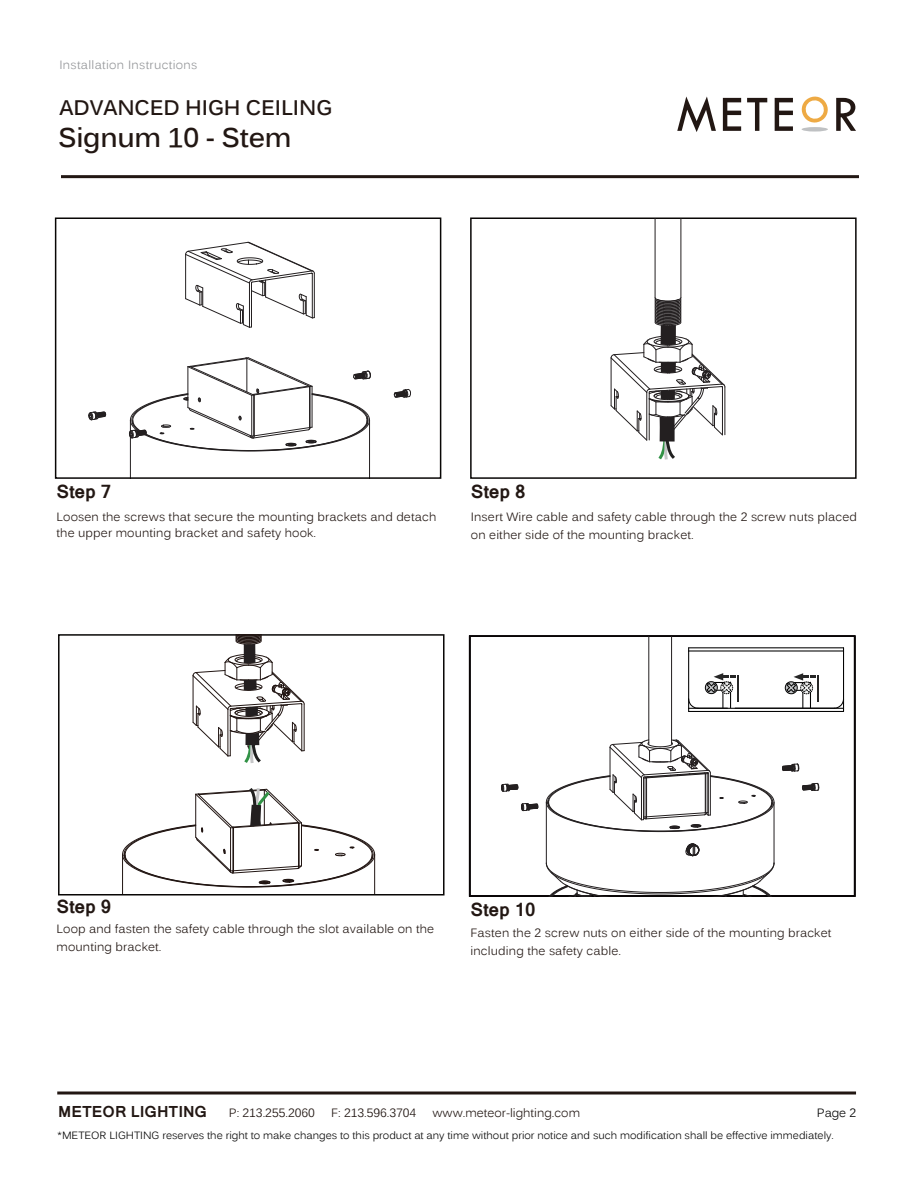
<style>
.page{position:relative;width:920px;height:1194px;background:#fff}
.page>*{position:absolute;margin:0;border:0;box-sizing:border-box;transform-origin:0 0}
.t1{font:700 27px "Kalinga";letter-spacing:-.01em;color:#221713}
.t2{font:700 21px "Kalinga";letter-spacing:-.005em;color:#221713}
.t3{font:700 18px "Kartika";letter-spacing:-.01em;color:#221713}
.t4{font:700 15px "Kartika";color:#221713}
.t5{font:12px/18px "Kalinga";letter-spacing:.01em;color:#221713}
.t6{font:12px "Kalinga";letter-spacing:.025em;color:#939598}
.t7{font:12px "Kalinga";color:#030303}
.t8{font:10.5px "Kalinga";color:#030303}
</style>
<div class="page">
<hr style="left:130px;top:437px;width:1px;height:41px;background:#231f20">
<hr style="left:369px;top:420px;width:1px;height:58px;background:#231f20">
<svg style="left:393px;top:389px;width:18px;height:9px"></svg>
<div style="left:55px;top:217px;width:386px;height:262px;border:2px solid #080605"></div>
<div style="left:470px;top:217px;width:386px;height:262px;border:2px solid #080605"></div>
<hr style="left:648px;top:636px;width:1px;height:108px;background:#231f20">
<hr style="left:671px;top:636px;width:1px;height:108px;background:#231f20">
<hr style="left:688px;top:647px;width:155px;height:1px;background:#030303">
<hr style="left:842px;top:651px;width:1px;height:48px;background:#030303">
<hr style="left:688px;top:651px;width:1px;height:48px;background:#030303">
<svg style="left:677px;top:97px;width:38px;height:35px"></svg>
<svg style="left:722px;top:98px;width:19px;height:33px"></svg>
<svg style="left:747px;top:98px;width:20px;height:33px"></svg>
<svg style="left:774px;top:98px;width:18px;height:33px"></svg>
<svg style="left:836px;top:98px;width:19px;height:33px"></svg>
<svg style="left:801px;top:96px;width:27px;height:27px"></svg>
<div style="left:801px;top:127px;width:26px;height:5px;background:#bfc1c3;border-radius:50%"></div>
<hr style="left:57px;top:1091px;width:798px;height:3px;background:#221713">
<hr style="left:61px;top:175px;width:797px;height:3px;background:#221713">
<svg style="left:58px;top:634px;width:364px;height:262px"></svg>
<svg style="left:88px;top:217px;width:283px;height:250px"></svg>
<svg style="left:468px;top:662px;width:377px;height:235px"></svg>
<hr style="left:586px;top:717px;width:68px;height:1px;background:#221713">
<hr style="left:771px;top:382px;width:1px;height:88px;background:#030303">
<hr style="left:534px;top:381px;width:2px;height:89px;background:#030303">
<svg style="left:481px;top:217px;width:338px;height:244px"></svg>
<p class="t6" style="left:59px;top:57px;width:139px">Installation Instructions</p>
<h2 class="t2" style="left:60px;top:94px;width:274px">ADVANCED HIGH CEILING</h2>
<h1 class="t1" style="left:168px;top:120px;width:110px">8 - Stem</h1>
<h1 class="t1" style="left:58px;top:120px;width:235px">Signum 10 - Stem</h1>
<h3 class="t3" style="left:56px;top:480px;width:56px">Step 7</h3>
<p class="t5" style="left:56px;top:509px;width:381px;line-height:16.5px">Loosen the screws that secure the mounting brackets and detach the upper mounting bracket and safety hook.</p>
<h3 class="t3" style="left:471px;top:480px;width:56px">Step 8</h3>
<p class="t5" style="left:471px;top:509px;width:387px">Insert Wire cable and safety cable through the 2 screw nuts placed on either side of the mounting bracket.</p>
<h3 class="t3" style="left:56px;top:896px;width:56px">Step 9</h3>
<h3 class="t3" style="left:470px;top:899px;width:66px">Step 10</h3>
<p class="t5" style="left:470px;top:924px;width:362px">Fasten the 2 screw nuts on either side of the mounting bracket including the safety cable.</p>
<p class="t5" style="left:56px;top:921px;width:379px">Loop and fasten the safety cable through the slot available on the mounting bracket.</p>
<p class="t4" style="left:58px;top:1103px;width:150px">METEOR LIGHTING</p>
<p class="t5" style="left:229px;top:1105px;width:87px">P: 213.255.2060</p>
<p class="t5" style="left:331px;top:1105px;width:87px">F: 213.596.3704</p>
<p class="t5" style="left:432px;top:1105px;width:149px">www.meteor-lighting.com</p>
<p class="t8" style="left:58px;top:1128px;width:777px">*METEOR LIGHTING reserves the right to make changes to this product at any time without prior notice and such modification shall be effective immediately.</p>
<p class="t7" style="left:816px;top:1105px;width:41px">Page 2</p>
</div>
